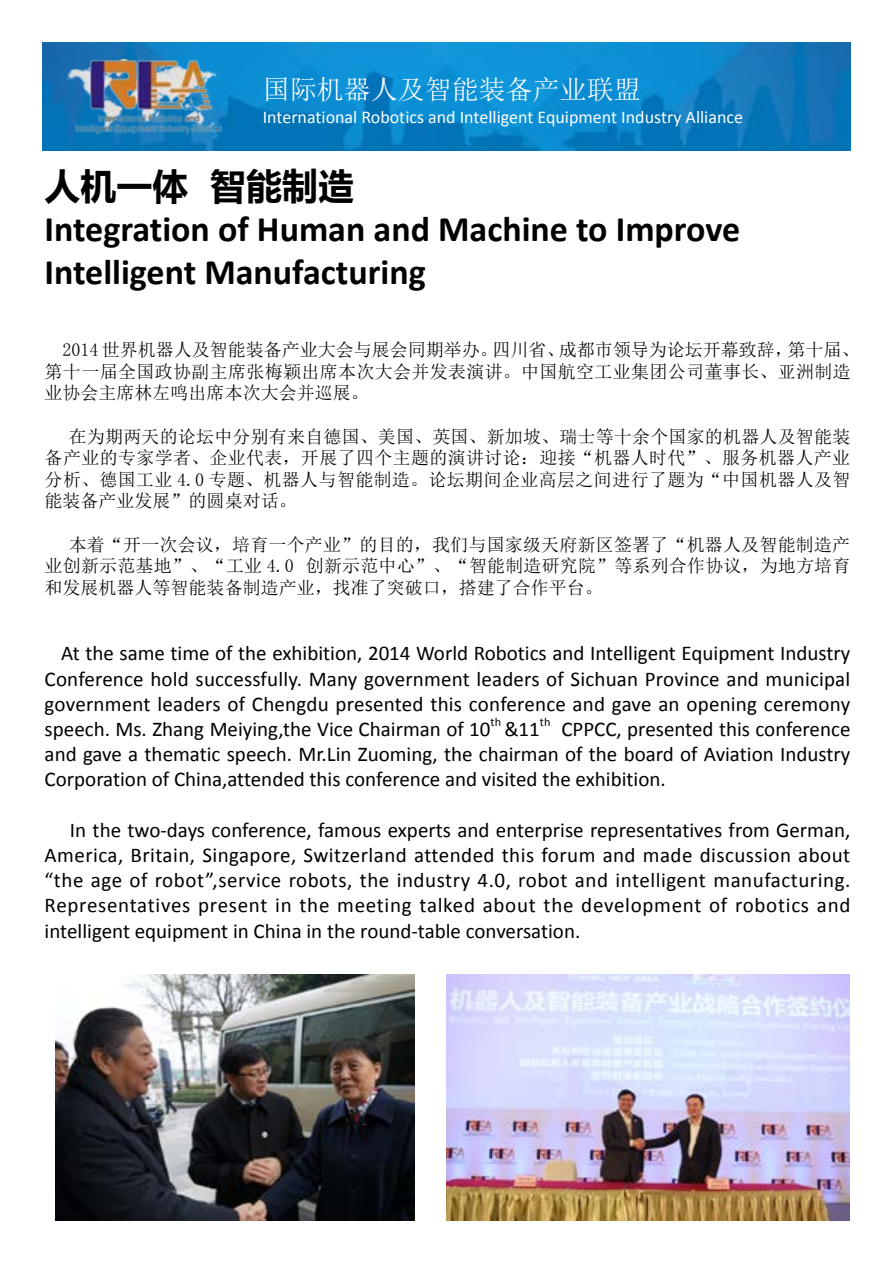
<style>
.page{position:relative;width:893px;height:1263px;background:#fff}
.page>*{position:absolute;margin:0;border:0;box-sizing:border-box;transform-origin:0 0}
.t1{font:700 36px/43.2px "Calibri";color:#000}
.t2{font:700 36px "Microsoft Ya Hei";color:#000}
.t3{font:27px "Sim Sun";color:#fff}
.t4{font:21px/25.2px "Calibri";color:#000;text-align:justify}
.t5{font:18px/21.6px "Sim Sun";color:#000;text-align:justify}
.t6{font:18px "Calibri";color:#fff}
.t7{font:12.3px "Calibri";color:#000}
</style>
<div class="page">
<img style="left:43px;top:43px;width:807px;height:108px">
<img style="left:66px;top:60px;width:155px;height:77px">
<img style="left:446px;top:974px;width:403px;height:246px">
<img style="left:55px;top:974px;width:360px;height:246px">
<p class="t3" style="left:263px;top:75px;width:380px">国际机器人及智能装备产业联盟</p>
<p class="t6" style="left:263px;top:105px;width:482px">International Robotics and Intelligent Equipment Industry Alliance</p>
<h1 class="t2" style="left:45px;top:161px;width:311px">人机一体 智能制造</h1>
<h1 class="t1" style="left:45px;top:207px;width:697px">Integration of Human and Machine to Improve<br>Intelligent Manufacturing</h1>
<p class="t5" style="left:45px;top:339px;width:816px;text-align:left;text-indent:18px">2014 世界机器人及智能装备产业大会与展会同期举办。四川省、成都市领导为论坛开幕致辞，第十届、第十一届全国政协副主席张梅颖出席本次大会并发表演讲。中国航空工业集团公司董事长、亚洲制造业协会主席林左鸣出席本次大会并巡展。</p>
<p class="t5" style="left:45px;top:425px;width:807px;text-indent:24px">在为期两天的论坛中分别有来自德国、美国、英国、新加坡、瑞士等十余个国家的机器人及智能装备产业的专家学者、企业代表，开展了四个主题的演讲讨论：迎接“机器人时代”、服务机器人产业分析、德国工业 4.0 专题、机器人与智能制造。论坛期间企业高层之间进行了题为“中国机器人及智能装备产业发展”的圆桌对话。</p>
<p class="t5" style="left:45px;top:533px;width:807px;text-indent:24px">本着“开一次会议，培育一个产业”的目的，我们与国家级天府新区签署了“机器人及智能制造产业创新示范基地”、“工业 4.0 创新示范中心”、“智能制造研究院”等系列合作协议，为地方培育和发展机器人等智能装备制造产业，找准了突破口，搭建了合作平台。</p>
<p class="t4" style="left:45px;top:641px;width:807px;text-indent:17px">At the same time of the exhibition, 2014 World Robotics and Intelligent Equipment Industry Conference hold successfully. Many government leaders of Sichuan Province and municipal government leaders of Chengdu presented this conference and gave an opening ceremony speech. Ms. Zhang Meiying,the Vice Chairman of 10</p>
<p class="t7" style="left:491px;top:714px;width:12px">th</p>
<p class="t4" style="left:504px;top:716px;width:37px">&amp;11</p>
<p class="t7" style="left:540px;top:714px;width:12px">th</p>
<p class="t4" style="left:45px;top:716px;width:807px;text-indent:517px">CPPCC, presented this conference and gave a thematic speech. Mr.Lin Zuoming, the chairman of the board of Aviation Industry Corporation of China,attended this conference and visited the exhibition.</p>
<p class="t4" style="left:45px;top:817px;width:807px;text-indent:25px">In the two-days conference, famous experts and enterprise representatives from German, America, Britain, Singapore, Switzerland attended this forum and made discussion about “the age of robot”,service robots, the industry 4.0, robot and intelligent manufacturing.<br>Representatives present in the meeting talked about the development of robotics and intelligent equipment in China in the round-table conversation.</p>
</div>
